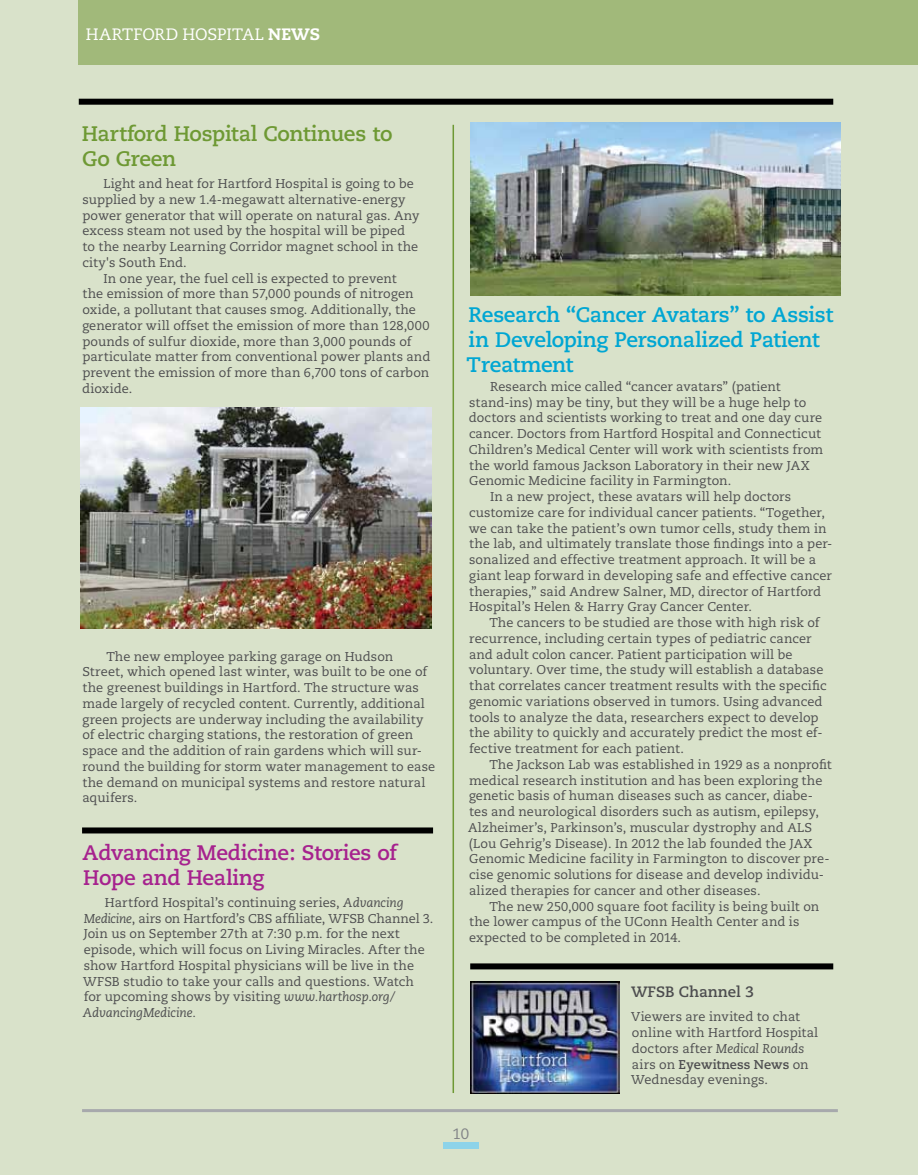
<style>
.page{position:relative;width:918px;height:1175px;background:#fff}
.page>*{position:absolute;margin:0;border:0;box-sizing:border-box;transform-origin:0 0}
.t1{font:700 21px/25.2px "Caecilia";letter-spacing:-.015em;color:#00a6d3}
.t2{font:700 21px/25.2px "Caecilia";letter-spacing:-.015em;color:#a6228e}
.t3{font:700 21px/25.2px "Caecilia";letter-spacing:-.015em;color:#6e9934}
.t4{font:16.5px "Caecilia";letter-spacing:-.01em;color:#fff}
.t5{font:700 15px "Caecilia";letter-spacing:-.005em;color:#4d4d4f}
.t6{font:15px "Caecilia";color:#818386}
.t7{font:12.75px/15.8px "Caecilia";letter-spacing:.005em;color:#4d4d4f}
.s1{font-weight:800}
.s2{font-style:italic}
.s3{font-weight:700}
</style>
<div class="page">
<div style="left:0;top:0;width:918px;height:1174px;background:#d9e2ca"></div>
<div style="left:79px;top:0;width:839px;height:65px;background:#a1b97a"></div>
<div style="left:79px;top:99px;width:754px;height:6px;background:#000"></div>
<hr style="left:82px;top:1109px;width:756px;height:3px;background:#a7a9ac">
<img style="left:470px;top:123px;width:371px;height:172px">
<img style="left:80px;top:407px;width:351px;height:221px">
<hr style="left:453px;top:125px;width:1px;height:968px;background:#6e9934">
<div style="left:82px;top:827px;width:351px;height:6px;background:#000"></div>
<img style="left:470px;top:981px;width:150px;height:112px">
<div style="left:470px;top:963px;width:363px;height:6px;background:#000"></div>
<div style="left:443px;top:1142px;width:36px;height:7px;background:#8dd3e9"></div>
<p class="t4" style="left:86px;top:24px;width:236px">HARTFORD HOSPITAL <span class="s1">NEWS</span></p>
<h1 class="t3" style="left:82px;top:121px;width:312px">Hartford Hospital Continues to<br>Go Green</h1>
<p class="t7" style="left:103px;top:176px;width:312px">Light and heat for Hartford Hospital is going to be</p>
<p class="t7" style="left:82px;top:192px;width:325px">supplied by a new 1.4-megawatt alternative-energy</p>
<p class="t7" style="left:82px;top:207px;width:339px">power generator that will operate on natural gas. Any</p>
<p class="t7" style="left:82px;top:223px;width:324px">excess steam not used by the hospital will be piped</p>
<p class="t7" style="left:82px;top:239px;width:337px">to the nearby Learning Corridor magnet school in the</p>
<p class="t7" style="left:82px;top:255px;width:106px">city's South End.</p>
<p class="t7" style="left:103px;top:270px;width:295px">In one year, the fuel cell is expected to prevent</p>
<p class="t7" style="left:82px;top:286px;width:333px">the emission of more than 57,000 pounds of nitrogen</p>
<p class="t7" style="left:82px;top:302px;width:335px">oxide, a pollutant that causes smog. Additionally, the</p>
<p class="t7" style="left:82px;top:318px;width:349px">generator will offset the emission of more than 128,000</p>
<p class="t7" style="left:82px;top:333px;width:331px">pounds of sulfur dioxide, more than 3,000 pounds of</p>
<p class="t7" style="left:82px;top:349px;width:349px">particulate matter from conventional power plants and</p>
<p class="t7" style="left:82px;top:365px;width:348px">prevent the emission of more than 6,700 tons of carbon</p>
<p class="t7" style="left:82px;top:381px;width:52px">dioxide.</p>
<p class="t7" style="left:82px;top:648px;width:355px;text-indent:24px">The new employee parking garage on Hudson Street, which opened last winter, was built to be one of the greenest buildings in Hartford. The structure was made largely of recycled content. Currently, additional green projects are underway including the availability of electric charging stations, the restoration of green space and the addition of rain gardens which will sur&shy;round the building for storm water management to ease the demand on municipal systems and restore natural aquifers.</p>
<h1 class="t2" style="left:83px;top:840px;width:316px">Advancing Medicine: Stories of<br>Hope and Healing</h1>
<p class="t7" style="left:83px;top:894px;width:352px;text-indent:22px">Hartford Hospital’s continuing series, <span class="s2">Advancing Medicine</span>, airs on Hartford’s CBS affiliate, WFSB Channel 3.<br>Join us on September 27th at 7:30 p.m. for the next episode, which will focus on Living Miracles. After the show Hartford Hospital physicians will be live in the WFSB studio to take your calls and questions. Watch for upcoming shows by visiting <span class="s2">www.harthosp.org/ AdvancingMedicine.</span></p>
<h1 class="t1" style="left:467px;top:302px;width:368px">Research “Cancer Avatars” to Assist in Developing Personalized Patient<br>Treatment</h1>
<p class="t7" style="left:490px;top:379px;width:292px">Research mice called “cancer avatars” (patient</p>
<p class="t7" style="left:469px;top:394px;width:339px">stand-ins) may be tiny, but they will be a huge help to</p>
<p class="t7" style="left:469px;top:410px;width:355px">doctors and scientists working to treat and one day cure</p>
<p class="t7" style="left:469px;top:426px;width:354px">cancer. Doctors from Hartford Hospital and Connecticut</p>
<p class="t7" style="left:469px;top:442px;width:356px">Children’s Medical Center will work with scientists from</p>
<p class="t7" style="left:469px;top:457px;width:342px">the world famous Jackson Laboratory in their new JAX</p>
<p class="t7" style="left:469px;top:473px;width:264px">Genomic Medicine facility in Farmington.</p>
<p class="t7" style="left:490px;top:489px;width:303px">In a new project, these avatars will help doctors</p>
<p class="t7" style="left:469px;top:505px;width:357px">customize care for individual cancer patients. “Together,</p>
<p class="t7" style="left:469px;top:520px;width:359px">we can take the patient’s own tumor cells, study them in</p>
<p class="t7" style="left:469px;top:536px;width:365px">the lab, and ultimately translate those findings into a per-</p>
<p class="t7" style="left:469px;top:552px;width:348px">sonalized and effective treatment approach. It will be a</p>
<p class="t7" style="left:469px;top:568px;width:365px">giant leap forward in developing safe and effective cancer</p>
<p class="t7" style="left:469px;top:583px;width:354px">therapies,” said Andrew Salner, MD, director of Hartford</p>
<p class="t7" style="left:469px;top:599px;width:285px">Hospital’s Helen &amp; Harry Gray Cancer Center.</p>
<p class="t7" style="left:490px;top:615px;width:332px">The cancers to be studied are those with high risk of</p>
<p class="t7" style="left:469px;top:631px;width:344px">recurrence, including certain types of pediatric cancer</p>
<p class="t7" style="left:469px;top:646px;width:325px">and adult colon cancer. Patient participation will be</p>
<p class="t7" style="left:469px;top:662px;width:356px">voluntary. Over time, the study will establish a database</p>
<p class="t7" style="left:469px;top:678px;width:359px">that correlates cancer treatment results with the specific</p>
<p class="t7" style="left:469px;top:694px;width:355px">genomic variations observed in tumors. Using advanced</p>
<p class="t7" style="left:469px;top:709px;width:351px">tools to analyze the data, researchers expect to develop</p>
<p class="t7" style="left:469px;top:725px;width:355px">the ability to quickly and accurately predict the most ef-</p>
<p class="t7" style="left:469px;top:741px;width:216px">fective treatment for each patient.</p>
<p class="t7" style="left:490px;top:757px;width:344px">The Jackson Lab was established in 1929 as a nonprofit</p>
<p class="t7" style="left:469px;top:772px;width:355px">medical research institution and has been exploring the</p>
<p class="t7" style="left:469px;top:788px;width:346px">genetic basis of human diseases such as cancer, diabe-</p>
<p class="t7" style="left:469px;top:804px;width:351px">tes and neurological disorders such as autism, epilepsy,</p>
<p class="t7" style="left:468px;top:820px;width:345px">Alzheimer’s, Parkinson’s, muscular dystrophy and ALS</p>
<p class="t7" style="left:469px;top:835px;width:345px">(Lou Gehrig’s Disease). In 2012 the lab founded the JAX</p>
<p class="t7" style="left:469px;top:851px;width:362px">Genomic Medicine facility in Farmington to discover pre-</p>
<p class="t7" style="left:469px;top:867px;width:357px">cise genomic solutions for disease and develop individu-</p>
<p class="t7" style="left:469px;top:883px;width:293px">alized therapies for cancer and other diseases.</p>
<p class="t7" style="left:490px;top:898px;width:331px">The new 250,000 square foot facility is being built on</p>
<p class="t7" style="left:469px;top:914px;width:332px">the lower campus of the UConn Health Center and is</p>
<p class="t7" style="left:469px;top:930px;width:214px">expected to be completed in 2014.</p>
<p class="t6" style="left:453px;top:1125px;width:18px">10</p>
<p class="t5" style="left:631px;top:982px;width:124px">WFSB Channel 3</p>
<p class="t7" style="left:631px;top:1009px;width:188px">Viewers are invited to chat online with Hartford Hospital doctors after <span class="s2">Medical Rounds </span>airs on <span class="s3">Eyewitness News</span> on<br>Wednesday evenings.</p>
</div>
